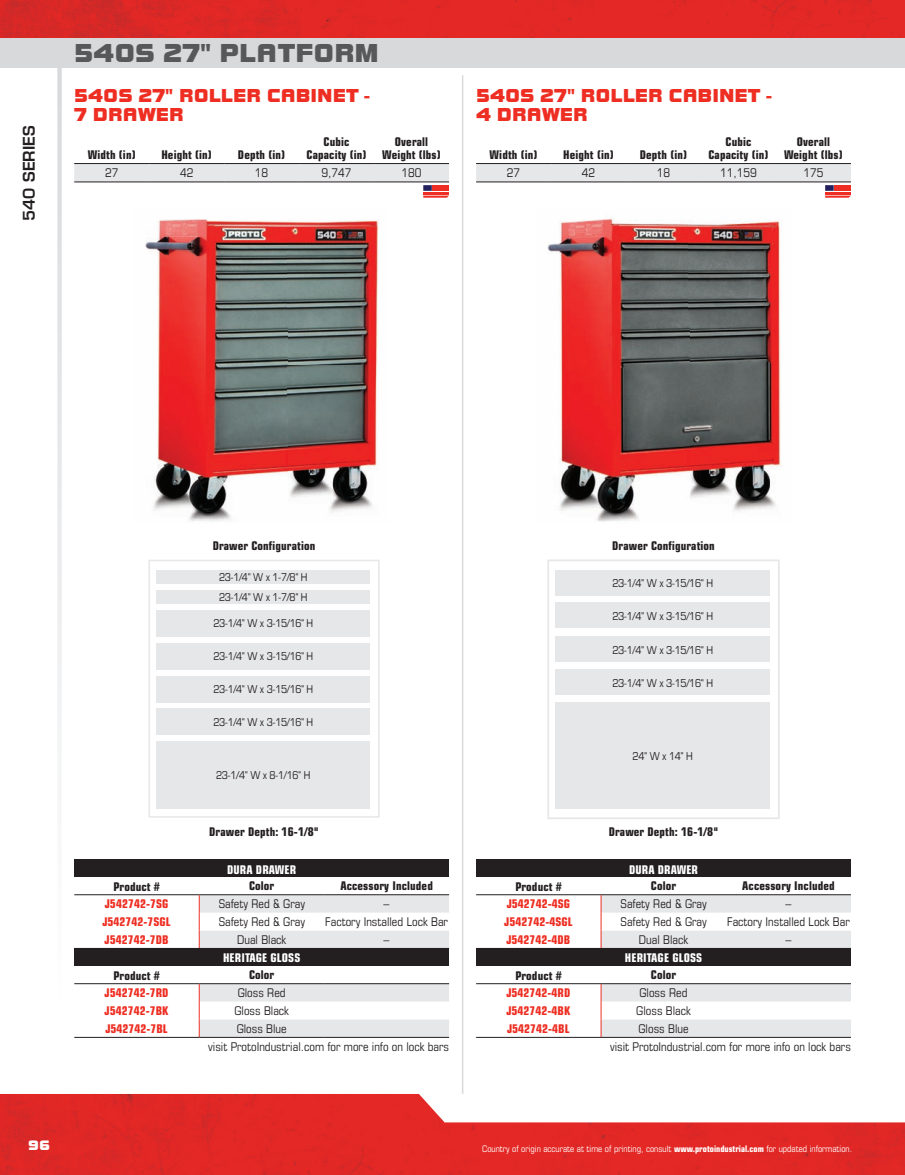
<style>
.page{position:relative;width:905px;height:1175px;background:#fff}
.page>*{position:absolute;margin:0;border:0;box-sizing:border-box;transform-origin:0 0}
.t1{font:27px "A356 F+UHLQEN+Bolt EF";color:#57585a}
.t2{font:19.5px/19.5px "A356 F+UHLQEN+Bolt EF";color:#ee2e22}
.t3{font:600 15.75px "A3562+UHLQEN+Eurostile LT Std";color:#231f20}
.t4{font:14.25px "A356 F+UHLQEN+Bolt EF";color:#fff}
.t5{font:condensed 12px/18.1px "A3560+PJNMMX+Eurostile LT Std";color:#231f20}
.t6{font:700 condensed 12px/13.5px "A3561+PJNMMX+Eurostile LT Std";letter-spacing:.01em;color:#231f20;text-align:center}
.t7{font:700 condensed 12px "A3561+PJNMMX+Eurostile LT Std";color:#ee2e22}
.t8{font:700 condensed 12px "A3561+PJNMMX+Eurostile LT Std";letter-spacing:.01em;color:#fff}
.t9{font:condensed 10.95px "A3564+KMPIUH+Eurostile LT Std";letter-spacing:-.03em;color:#231f20}
.t10{font:condensed 10.8px "A3563+ZCJUWD+Eurostile LT Std";letter-spacing:-.03em;color:#231f20}
.t11{font:condensed 9px "A3560+PJNMMX+Eurostile LT Std";color:#fff}
.s1{font-family:"A3561+PJNMMX+Eurostile LT Std";font-weight:700}
</style>
<div class="page">
<img style="left:0;top:1094px;width:904px;height:80px">
<img style="left:0;top:0;width:904px;height:38px">
<svg style="left:57px;top:68px;width:5px;height:709px;fill:#eaebec"></svg>
<svg style="left:74px;top:163px;width:375px;height:35px"></svg>
<svg style="left:476px;top:163px;width:374px;height:35px"></svg>
<div style="left:0;top:38px;width:904px;height:30px;background:#d8d9db"></div>
<div style="left:74px;top:859px;width:375px;height:18px;background:#231f20"></div>
<hr style="left:74px;top:894px;width:125px;height:1px;background:#231f20">
<svg style="left:199px;top:894px;width:250px;height:54px"></svg>
<div style="left:74px;top:948px;width:375px;height:18px;background:#231f20"></div>
<hr style="left:74px;top:983px;width:125px;height:1px;background:#231f20">
<hr style="left:74px;top:1037px;width:125px;height:1px;background:#231f20">
<svg style="left:199px;top:983px;width:250px;height:54px"></svg>
<hr style="left:199px;top:1037px;width:125px;height:1px;background:#231f20">
<hr style="left:324px;top:1037px;width:125px;height:1px;background:#231f20">
<div style="left:476px;top:859px;width:374px;height:18px;background:#231f20"></div>
<hr style="left:476px;top:894px;width:125px;height:1px;background:#231f20">
<svg style="left:600px;top:894px;width:250px;height:54px"></svg>
<div style="left:476px;top:948px;width:374px;height:18px;background:#231f20"></div>
<hr style="left:476px;top:983px;width:125px;height:1px;background:#231f20">
<hr style="left:476px;top:1037px;width:125px;height:1px;background:#231f20">
<svg style="left:600px;top:983px;width:250px;height:54px"></svg>
<hr style="left:601px;top:1037px;width:125px;height:1px;background:#231f20">
<hr style="left:726px;top:1037px;width:124px;height:1px;background:#231f20">
<hr style="left:462px;top:75px;width:1px;height:1019px;background:#d8d9db">
<div style="left:156px;top:590px;width:214px;height:13px;background:#e6e7e9"></div>
<div style="left:156px;top:570px;width:214px;height:14px;background:#e6e7e9"></div>
<div style="left:156px;top:676px;width:214px;height:26px;background:#e6e7e9"></div>
<div style="left:156px;top:610px;width:214px;height:26px;background:#e6e7e9"></div>
<div style="left:156px;top:708px;width:214px;height:27px;background:#e6e7e9"></div>
<div style="left:156px;top:643px;width:214px;height:26px;background:#e6e7e9"></div>
<div style="left:156px;top:741px;width:214px;height:68px;background:#e6e7e9"></div>
<div style="left:148px;top:559px;width:231px;height:258px;border:2px solid #e6e7e9"></div>
<img style="left:145px;top:219px;width:234px;height:303px">
<div style="left:555px;top:669px;width:215px;height:26px;background:#e6e7e9"></div>
<div style="left:555px;top:636px;width:215px;height:26px;background:#e6e7e9"></div>
<div style="left:555px;top:702px;width:215px;height:107px;background:#e6e7e9"></div>
<div style="left:547px;top:559px;width:232px;height:260px;border:2px solid #e6e7e9"></div>
<div style="left:555px;top:602px;width:215px;height:26px;background:#e6e7e9"></div>
<div style="left:555px;top:570px;width:215px;height:25px;background:#e6e7e9"></div>
<img style="left:547px;top:218px;width:235px;height:304px">
<h3 class="t3" style="left:19px;top:221px;width:97px;rotate:-90deg">540 SERIES</h3>
<h1 class="t1" style="left:74px;top:38px;width:306px">540S 27" PLATFORM</h1>
<h2 class="t2" style="left:74px;top:86px;width:297px">540S 27" ROLLER CABINET -<br>7 DRAWER</h2>
<p class="t6" style="left:88px;top:148px;width:49px">Width (in)</p>
<p class="t6" style="left:161px;top:148px;width:52px">Height (in)</p>
<p class="t6" style="left:238px;top:148px;width:49px">Depth (in)</p>
<p class="t6" style="left:306px;top:135px;width:62px">Cubic<br>Capacity (in)</p>
<p class="t6" style="left:382px;top:135px;width:60px">Overall<br>Weight (lbs)</p>
<h2 class="t2" style="left:476px;top:86px;width:297px">540S 27" ROLLER CABINET -<br>4 DRAWER</h2>
<p class="t6" style="left:489px;top:148px;width:49px">Width (in)</p>
<p class="t6" style="left:563px;top:148px;width:52px">Height (in)</p>
<p class="t6" style="left:640px;top:148px;width:49px">Depth (in)</p>
<p class="t6" style="left:708px;top:135px;width:62px">Cubic<br>Capacity (in)</p>
<p class="t6" style="left:784px;top:135px;width:60px">Overall<br>Weight (lbs)</p>
<p class="t5" style="left:105px;top:164px;width:15px">27</p>
<p class="t5" style="left:180px;top:164px;width:15px">42</p>
<p class="t5" style="left:255px;top:164px;width:15px">18</p>
<p class="t5" style="left:321px;top:164px;width:32px">9,747</p>
<p class="t5" style="left:401px;top:164px;width:22px">180</p>
<p class="t5" style="left:507px;top:164px;width:15px">27</p>
<p class="t5" style="left:582px;top:164px;width:15px">42</p>
<p class="t5" style="left:657px;top:164px;width:15px">18</p>
<p class="t5" style="left:720px;top:164px;width:38px">11,159</p>
<p class="t5" style="left:803px;top:164px;width:22px">175</p>
<p class="t6" style="left:213px;top:539px;width:104px">Drawer Configuration</p>
<p class="t10" style="left:219px;top:571px;width:90px">23-1/4" W x 1-7/8" H</p>
<p class="t10" style="left:219px;top:590px;width:90px">23-1/4" W x 1-7/8" H</p>
<p class="t10" style="left:213px;top:617px;width:101px">23-1/4" W x 3-15/16" H</p>
<p class="t10" style="left:213px;top:650px;width:101px">23-1/4" W x 3-15/16" H</p>
<p class="t10" style="left:213px;top:683px;width:101px">23-1/4" W x 3-15/16" H</p>
<p class="t10" style="left:213px;top:715px;width:101px">23-1/4" W x 3-15/16" H</p>
<p class="t10" style="left:216px;top:769px;width:96px">23-1/4" W x 8-1/16" H</p>
<p class="t6" style="left:209px;top:825px;width:111px">Drawer Depth: 16-1/8"</p>
<p class="t8" style="left:227px;top:862px;width:70px">DURA DRAWER</p>
<p class="t6" style="left:113px;top:880px;width:48px">Product #</p>
<p class="t6" style="left:249px;top:879px;width:27px">Color</p>
<p class="t6" style="left:340px;top:879px;width:94px">Accessory Included</p>
<p class="t7" style="left:105px;top:897px;width:65px">J542742-7SG</p>
<p class="t5" style="left:219px;top:895px;width:88px">Safety Red &amp; Gray</p>
<p class="t5" style="left:383px;top:895px;width:7px">–</p>
<p class="t7" style="left:102px;top:914px;width:70px">J542742-7SG L</p>
<p class="t5" style="left:219px;top:912px;width:88px">Safety Red &amp; Gray</p>
<p class="t5" style="left:325px;top:912px;width:124px">Factory Installed Lock Bar</p>
<p class="t7" style="left:105px;top:932px;width:65px">J542742-7DB</p>
<p class="t5" style="left:237px;top:930px;width:51px">Dual Black</p>
<p class="t5" style="left:383px;top:930px;width:7px">–</p>
<p class="t8" style="left:223px;top:951px;width:79px">HERITAGE GLOSS</p>
<p class="t6" style="left:113px;top:969px;width:48px">Product #</p>
<p class="t6" style="left:249px;top:968px;width:27px">Color</p>
<p class="t7" style="left:105px;top:985px;width:65px">J542742-7RD</p>
<p class="t5" style="left:238px;top:983px;width:50px">Gloss Red</p>
<p class="t7" style="left:105px;top:1003px;width:65px">J542742-7BK</p>
<p class="t5" style="left:234px;top:1001px;width:56px">Gloss Black</p>
<p class="t7" style="left:105px;top:1021px;width:64px">J542742-7BL</p>
<p class="t5" style="left:208px;top:1019px;width:242px;text-indent:28px">Gloss Blue<br>visit ProtoIndustrial.com for more info on lock bars</p>
<p class="t6" style="left:612px;top:539px;width:104px">Drawer Configuration</p>
<p class="t9" style="left:612px;top:577px;width:102px">23-1/4" W x 3-15/16" H</p>
<p class="t9" style="left:612px;top:609px;width:102px">23-1/4" W x 3-15/16" H</p>
<p class="t9" style="left:612px;top:643px;width:102px">23-1/4" W x 3-15/16" H</p>
<p class="t9" style="left:612px;top:676px;width:102px">23-1/4" W x 3-15/16" H</p>
<p class="t9" style="left:632px;top:750px;width:62px">24" W x 14" H</p>
<p class="t6" style="left:608px;top:825px;width:111px">Drawer Depth: 16-1/8"</p>
<p class="t8" style="left:629px;top:862px;width:70px">DURA DRAWER</p>
<p class="t6" style="left:515px;top:880px;width:48px">Product #</p>
<p class="t6" style="left:651px;top:879px;width:27px">Color</p>
<p class="t6" style="left:742px;top:879px;width:94px">Accessory Included</p>
<p class="t7" style="left:506px;top:897px;width:65px">J542742-4SG</p>
<p class="t5" style="left:620px;top:895px;width:88px">Safety Red &amp; Gray</p>
<p class="t5" style="left:785px;top:895px;width:7px">–</p>
<p class="t7" style="left:504px;top:914px;width:70px">J542742-4SG L</p>
<p class="t5" style="left:620px;top:912px;width:88px">Safety Red &amp; Gray</p>
<p class="t5" style="left:727px;top:912px;width:124px">Factory Installed Lock Bar</p>
<p class="t7" style="left:506px;top:932px;width:65px">J542742-4DB</p>
<p class="t5" style="left:639px;top:930px;width:51px">Dual Black</p>
<p class="t5" style="left:785px;top:930px;width:7px">–</p>
<p class="t8" style="left:625px;top:951px;width:79px">HERITAGE GLOSS</p>
<p class="t6" style="left:515px;top:969px;width:48px">Product #</p>
<p class="t6" style="left:651px;top:968px;width:27px">Color</p>
<p class="t7" style="left:506px;top:985px;width:65px">J542742-4RD</p>
<p class="t5" style="left:639px;top:983px;width:50px">Gloss Red</p>
<p class="t7" style="left:506px;top:1003px;width:65px">J542742-4BK</p>
<p class="t5" style="left:636px;top:1001px;width:56px">Gloss Black</p>
<p class="t7" style="left:507px;top:1021px;width:64px">J542742-4BL</p>
<p class="t5" style="left:610px;top:1019px;width:242px;text-indent:28px">Gloss Blue<br>visit ProtoIndustrial.com for more info on lock bars</p>
<p class="t4" style="left:28px;top:1137px;width:23px">96</p>
<p class="t11" style="left:482px;top:1143px;width:371px">Country of origin accurate at time of printing, consult <span class="s1">www.protoindustrial.com</span> for updated information.</p>
</div>
